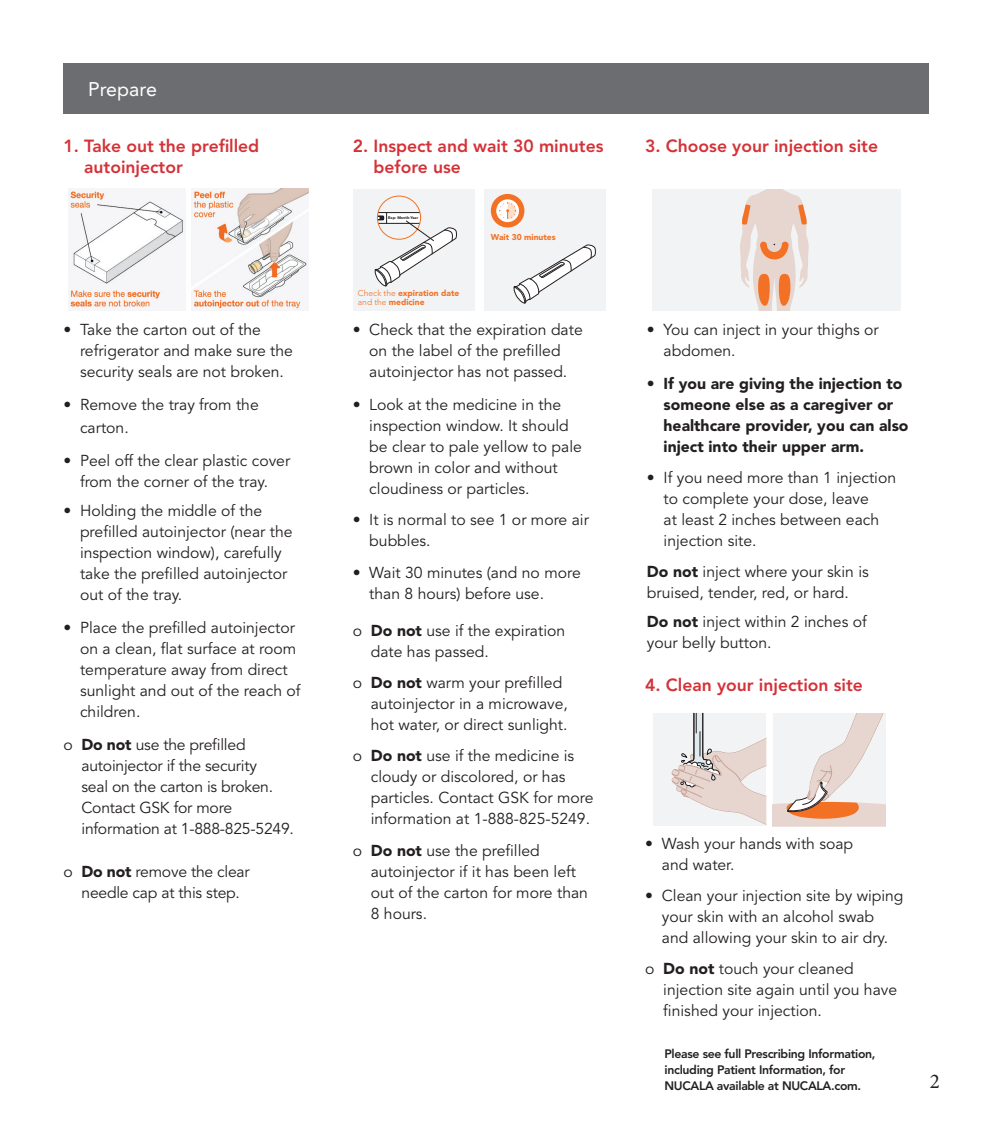
<style>
.page{position:relative;width:1008px;height:1134px;background:#fff}
.page>*{position:absolute;margin:0;border:0;box-sizing:border-box;transform-origin:0 0}
.t1{font:21px "Minion Pro";color:#231f20}
.t2{font:19.6px "Avenir LT Std";color:#fff}
.t3{font:800 17.5px/21px "Avenir LT Std";color:#d43238}
.t4{font:15.75px/21px "Avenir LT Std";color:#231f20}
.t5{font:900 15.75px/21px "Avenir LT Std";color:#231f20}
.t6{font:800 12.25px/15.8px "Avenir LT Std";letter-spacing:-.025em;color:#231f20}
.t7{font:900 8.4px/9.3px "Avenir LT Std";color:#f37124}
.t8{font:900 3.85px "Avenir LT Std";color:#231f20}
.s1{font-weight:900}
.s2{font-weight:300}
.s3{font-weight:400}
</style>
<div class="page">
<div style="left:63px;top:63px;width:865px;height:50px;background:#6c6d70"></div>
<div style="left:353px;top:189px;width:122px;height:122px;background:#f2f3f4"></div>
<div style="left:377px;top:196px;width:44px;height:44px;border:1px solid #f37124;border-radius:50%"></div>
<svg style="left:374px;top:212px;width:83px;height:74px"></svg>
<div style="left:484px;top:189px;width:122px;height:122px;background:#f2f3f4"></div>
<svg style="left:513px;top:244px;width:83px;height:59px"></svg>
<div style="left:491px;top:194px;width:33px;height:34px;background:#f37124;border-radius:50%"></div>
<svg style="left:496px;top:199px;width:23px;height:23px"></svg>
<svg style="left:499px;top:202px;width:17px;height:17px"></svg>
<div style="left:652px;top:189px;width:249px;height:121px;background:#f2f3f4"></div>
<svg style="left:740px;top:189px;width:69px;height:121px"></svg>
<img style="left:69px;top:189px;width:240px;height:121px">
<svg style="left:773px;top:713px;width:113px;height:113px"></svg>
<div style="left:654px;top:713px;width:112px;height:113px;background:#f2f3f4"></div>
<svg style="left:672px;top:713px;width:94px;height:112px"></svg>
<p class="t2" style="left:88px;top:77px;width:70px">Prepare</p>
<p class="t3" style="left:84px;top:135px;width:177px;text-indent:-21px">1. Take out the prefilled autoinjector</p>
<p class="t4" style="left:80px;top:320px;width:214px;text-indent:-17px">• Take the carton out of the refrigerator and make sure the security seals are not broken.</p>
<p class="t4" style="left:80px;top:394px;width:180px;line-height:22.8px;text-indent:-17px">• Remove the tray from the carton.</p>
<p class="t4" style="left:63px;top:451px;width:228px;text-align:center">• Peel off the clear plastic cover from the corner of the tray.</p>
<p class="t4" style="left:80px;top:501px;width:214px;text-indent:-17px">• Holding the middle of the prefilled autoinjector (near the inspection window), carefully take the prefilled autoinjector out of the tray.</p>
<p class="t4" style="left:80px;top:617px;width:222px;text-indent:-17px">• Place the prefilled autoinjector on a clean, flat surface at room temperature away from direct sunlight and out of the reach of children.</p>
<p class="t4" style="left:81px;top:735px;width:214px;text-indent:-18px">o <span class="s1">Do not</span> use the prefilled autoinjector if the security<br>seal on the carton is broken.<br>Contact GSK for more information at 1-888-825-5249.</p>
<p class="t4" style="left:63px;top:861px;width:188px;text-align:center">o <span class="s1">Do not</span> remove the clear needle cap at this step.</p>
<p class="t3" style="left:373px;top:135px;width:232px;text-indent:-21px">2. Inspect and wait 30 minutes before use</p>
<p class="t8" style="left:388px;top:216px;width:32px">Exp: Month-Year</p>
<p class="t7" style="left:358px;top:288px;width:103px"><span class="s2">Check the</span> expiration date <span class="s2">and the</span> medicine</p>
<p class="t7" style="left:491px;top:233px;width:66px">Wait 30 minutes</p>
<p class="t4" style="left:353px;top:320px;width:232px;text-align:center">• Check that the expiration date on the label of the prefilled autoinjector has not passed.</p>
<p class="t4" style="left:369px;top:394px;width:214px;text-indent:-17px">• Look at the medicine in the inspection window. It should be clear to pale yellow to pale brown in color and without cloudiness or particles.</p>
<p class="t4" style="left:369px;top:509px;width:221px;text-indent:-17px">• It is normal to see 1 or more air bubbles.</p>
<p class="t4" style="left:369px;top:562px;width:213px;text-indent:-17px">• Wait 30 minutes (and no more than 8 hours) before use.</p>
<p class="t4" style="left:371px;top:620px;width:196px;text-indent:-18px">o <span class="s1">Do not</span> use if the expiration date has passed.</p>
<p class="t4" style="left:371px;top:672px;width:199px;text-indent:-18px">o <span class="s1">Do not</span> warm your prefilled autoinjector in a microwave, hot water, or direct sunlight.</p>
<p class="t4" style="left:371px;top:745px;width:224px;text-indent:-18px">o <span class="s1">Do not</span> use if the medicine is cloudy or discolored, or has particles. Contact GSK for more information at 1-888-825-5249.</p>
<p class="t4" style="left:371px;top:841px;width:219px;text-indent:-18px">o <span class="s1">Do not</span> use the prefilled autoinjector if it has been left out of the carton for more than<br>8 hours.</p>
<p class="t3" style="left:645px;top:135px;width:234px">3. Choose your injection site</p>
<p class="t4" style="left:664px;top:320px;width:217px;text-indent:-17px">• You can inject in your thighs or abdomen.</p>
<p class="t5" style="left:664px;top:372px;width:246px;text-indent:-17px"><span class="s3">•</span> If you are giving the injection to someone else as a caregiver or healthcare provider, you can also inject into their upper arm.</p>
<p class="t4" style="left:664px;top:467px;width:234px;text-indent:-17px">• If you need more than 1 injection to complete your dose, leave<br>at least 2 inches between each injection site.</p>
<p class="t4" style="left:647px;top:561px;width:223px"><span class="s1">Do not</span> inject where your skin is bruised, tender, red, or hard.</p>
<p class="t4" style="left:647px;top:611px;width:221px"><span class="s1">Do not</span> inject within 2 inches of your belly button.</p>
<p class="t3" style="left:645px;top:674px;width:219px">4. Clean your injection site</p>
<p class="t4" style="left:662px;top:834px;width:193px;text-indent:-17px">• Wash your hands with soap and water.</p>
<p class="t4" style="left:662px;top:886px;width:243px;text-indent:-17px">• Clean your injection site by wiping your skin with an alcohol swab and allowing your skin to air dry.</p>
<p class="t4" style="left:663px;top:959px;width:235px;text-indent:-18px">o <span class="s1">Do not</span> touch your cleaned injection site again until you have finished your injection.</p>
<p class="t6" style="left:664px;top:1046px;width:213px">Please see full Prescribing Information, including Patient Information, for<br>NUCALA available at NUCALA.com.</p>
<p class="t1" style="left:930px;top:1067px;width:12px">2</p>
</div>
